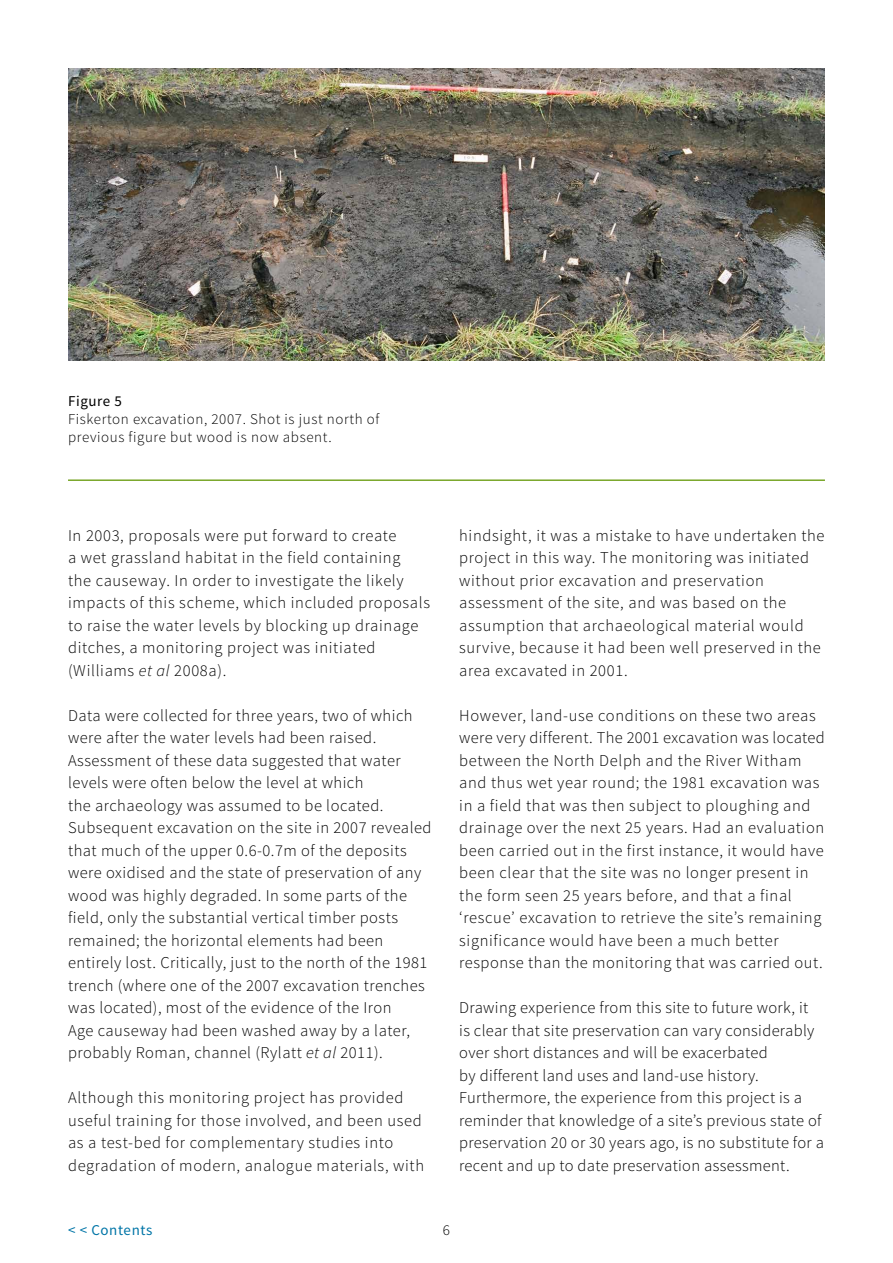
<style>
.page{position:relative;width:893px;height:1263px;background:#fff}
.page>*{position:absolute;margin:0;border:0;box-sizing:border-box;transform-origin:0 0}
.Body_text{font:300 16.5px/22.5px "Source Sans Pro";letter-spacing:.03em;color:#000}
.IMAGE_heading{font:300 15px/18px "Source Sans Pro";letter-spacing:.04em;color:#000}
.t1{font:15px "Source Sans Pro";letter-spacing:.04em;color:#0075a7}
.IMAGE_heading-2{font:15px "Source Sans Pro";letter-spacing:.04em;color:#000}
.s1{font-style:italic}
</style>
<div class="page">
<img style="left:68px;top:68px;width:757px;height:293px">
<hr style="left:68px;top:479px;width:757px;height:2px;background:#79a629">
<p class="IMAGE_heading-2" style="left:68px;top:391px;width:55px">Figure 5</p>
<p class="IMAGE_heading" style="left:68px;top:410px;width:313px">Fiskerton excavation, 2007. Shot is just north of previous figure but wood is now absent.</p>
<p class="Body_text" style="left:68px;top:524px;width:363px">In 2003, proposals were put forward to create<br>a wet grassland habitat in the field containing<br>the causeway. In order to investigate the likely impacts of this scheme, which included proposals to raise the water levels by blocking up drainage ditches, a monitoring project was initiated (Williams <span class="s1">et al</span> 2008a).</p>
<p class="Body_text" style="left:68px;top:704px;width:365px">Data were collected for three years, two of which were after the water levels had been raised.<br>Assessment of these data suggested that water levels were often below the level at which<br>the archaeology was assumed to be located.<br>Subsequent excavation on the site in 2007 revealed that much of the upper 0.6-0.7m of the deposits were oxidised and the state of preservation of any wood was highly degraded. In some parts of the field, only the substantial vertical timber posts remained; the horizontal elements had been entirely lost. Critically, just to the north of the 1981 trench (where one of the 2007 excavation trenches was located), most of the evidence of the Iron<br>Age causeway had been washed away by a later, probably Roman, channel (Rylatt <span class="s1">et al</span> 2011).</p>
<p class="Body_text" style="left:68px;top:1087px;width:358px">Although this monitoring project has provided useful training for those involved, and been used as a test-bed for complementary studies into degradation of modern, analogue materials, with</p>
<p class="Body_text" style="left:459px;top:524px;width:367px">hindsight, it was a mistake to have undertaken the project in this way. The monitoring was initiated without prior excavation and preservation assessment of the site, and was based on the assumption that archaeological material would survive, because it had been well preserved in the area excavated in 2001.</p>
<p class="Body_text" style="left:459px;top:704px;width:367px">However, land-use conditions on these two areas were very different. The 2001 excavation was located between the North Delph and the River Witham and thus wet year round; the 1981 excavation was in a field that was then subject to ploughing and drainage over the next 25 years. Had an evaluation been carried out in the first instance, it would have been clear that the site was no longer present in the form seen 25 years before, and that a final ‘rescue’ excavation to retrieve the site’s remaining significance would have been a much better response than the monitoring that was carried out.</p>
<p class="Body_text" style="left:459px;top:997px;width:366px">Drawing experience from this site to future work, it<br>is clear that site preservation can vary considerably over short distances and will be exacerbated<br>by different land uses and land-use history.<br>Furthermore, the experience from this project is a reminder that knowledge of a site’s previous state of preservation 20 or 30 years ago, is no substitute for a recent and up to date preservation assessment.</p>
<p class="t1" style="left:68px;top:1220px;width:86px">&lt; &lt; Contents</p>
<p class="IMAGE_heading" style="left:443px;top:1221px;width:9px">6</p>
</div>
